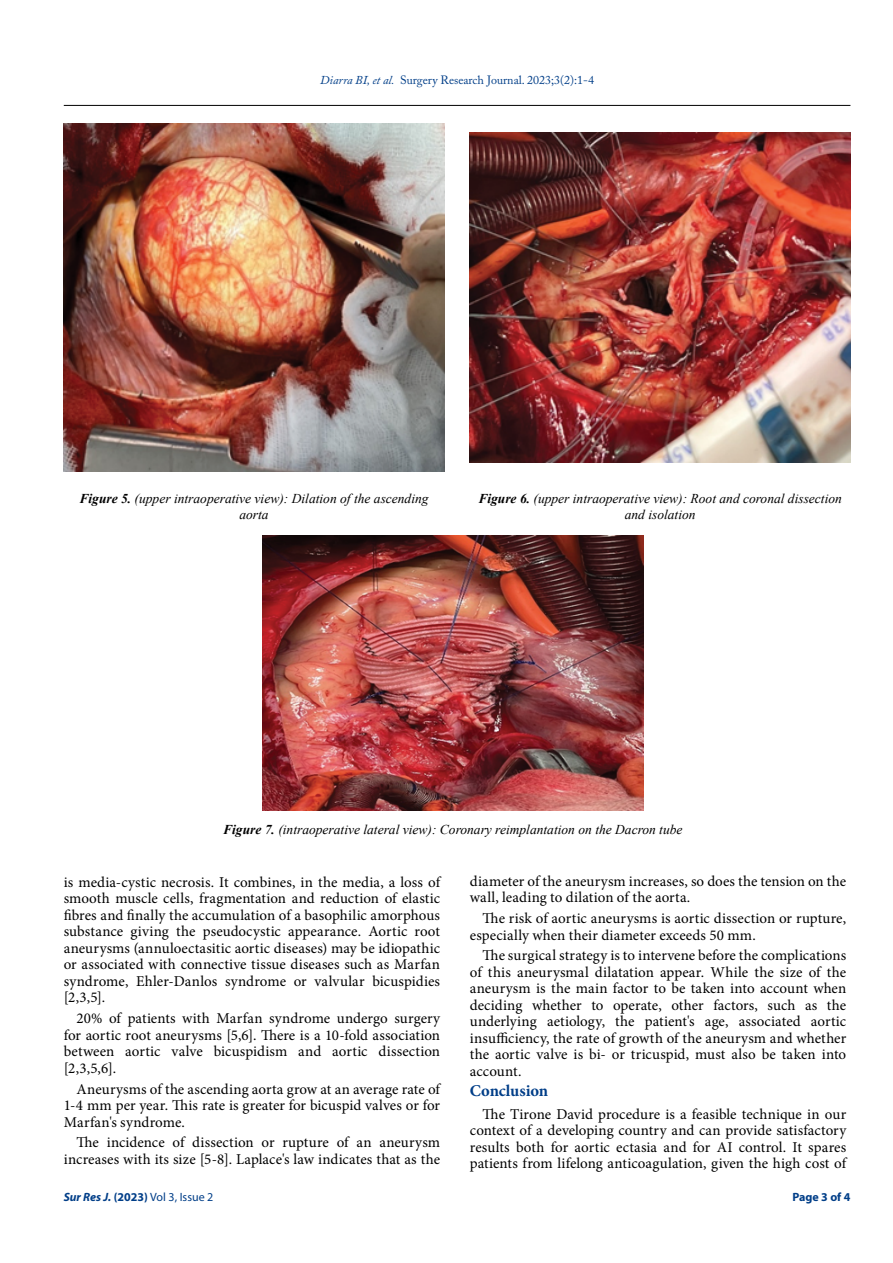
<style>
.page{position:relative;width:893px;height:1263px;background:#fff}
.page>*{position:absolute;margin:0;border:0;box-sizing:border-box;transform-origin:0 0}
.t1{font:700 16.5px "Minion Pro";letter-spacing:-.01em;color:#003e88}
.t2{font:15px/16.5px "Minion Pro";letter-spacing:.005em;color:#000;text-align:justify}
.t3{font:italic 13.5px/16.5px "Times New Roman";color:#000;text-align:center}
.t4{font:12px "Adobe Caslon Pro";color:#003e88}
.t5{font:12px "Myriad Pro";color:#003e88}
.t6{font:700 12px "Myriad Pro";color:#003e88}
.s1{font-style:italic}
.s2{font-weight:700}
.s3{font-weight:700;font-style:italic}
</style>
<div class="page">
<hr style="left:64px;top:105px;width:786px;height:1px;background:#000">
<img style="left:64px;top:123px;width:380px;height:348px">
<img style="left:470px;top:132px;width:380px;height:330px">
<img style="left:263px;top:536px;width:380px;height:275px">
<p class="t4" style="left:320px;top:73px;width:275px"><span class="s1">Diarra BI, et al.</span> Surgery Research Journal. 2023;3(2):1-4</p>
<p class="t3" style="left:80px;top:490px;width:351px"><span class="s2">Figure 5.</span> (upper intraoperative view): Dilation of the ascending aorta</p>
<p class="t3" style="left:478px;top:490px;width:365px"><span class="s2">Figure 6.</span> (upper intraoperative view): Root and coronal dissection and isolation</p>
<p class="t3" style="left:223px;top:821px;width:461px"><span class="s2">Figure 7.</span> (intraoperative lateral view): Coronary reimplantation on the Dacron tube</p>
<p class="t2" style="left:64px;top:874px;width:378px">is media-cystic necrosis. It combines, in the media, a loss of smooth muscle cells, fragmentation and reduction of elastic fibres and finally the accumulation of a basophilic amorphous substance giving the pseudocystic appearance. Aortic root aneurysms (annuloectasitic aortic diseases) may be idiopathic or associated with connective tissue diseases such as Marfan syndrome, Ehler-Danlos syndrome or valvular bicuspidies [2,3,5].</p>
<p class="t2" style="left:64px;top:1010px;width:378px;text-indent:13px">20% of patients with Marfan syndrome undergo surgery for aortic root aneurysms [5,6]. There is a 10-fold association between aortic valve bicuspidism and aortic dissection [2,3,5,6].</p>
<p class="t2" style="left:64px;top:1080px;width:378px;text-indent:13px">Aneurysms of the ascending aorta grow at an average rate of 1-4 mm per year. This rate is greater for bicuspid valves or for Marfan's syndrome.</p>
<p class="t2" style="left:64px;top:1134px;width:378px;text-align:right">The incidence of dissection or rupture of an aneurysm increases with its size [5-8]. Laplace's law indicates that as the</p>
<p class="t5" style="left:64px;top:1189px;width:151px"><span class="s3">Sur Res J.</span> <span class="s2">(2023)</span> Vol 3, Issue 2</p>
<p class="t2" style="left:470px;top:873px;width:378px">diameter of the aneurysm increases, so does the tension on the wall, leading to dilation of the aorta.</p>
<p class="t2" style="left:470px;top:910px;width:378px;text-indent:13px">The risk of aortic aneurysms is aortic dissection or rupture, especially when their diameter exceeds 50 mm.</p>
<p class="t2" style="left:470px;top:947px;width:378px;text-indent:13px">The surgical strategy is to intervene before the complications of this aneurysmal dilatation appear. While the size of the aneurysm is the main factor to be taken into account when deciding whether to operate, other factors, such as the underlying aetiology, the patient's age, associated aortic insufficiency, the rate of growth of the aneurysm and whether the aortic valve is bi- or tricuspid, must also be taken into account.</p>
<p class="t1" style="left:470px;top:1079px;width:80px">Conclusion</p>
<p class="t2" style="left:470px;top:1106px;width:378px;text-indent:13px">The Tirone David procedure is a feasible technique in our context of a developing country and can provide satisfactory results both for aortic ectasia and for AI control. It spares patients from lifelong anticoagulation, given the high cost of</p>
<p class="t6" style="left:792px;top:1189px;width:60px">Page 3 of 4</p>
</div>
